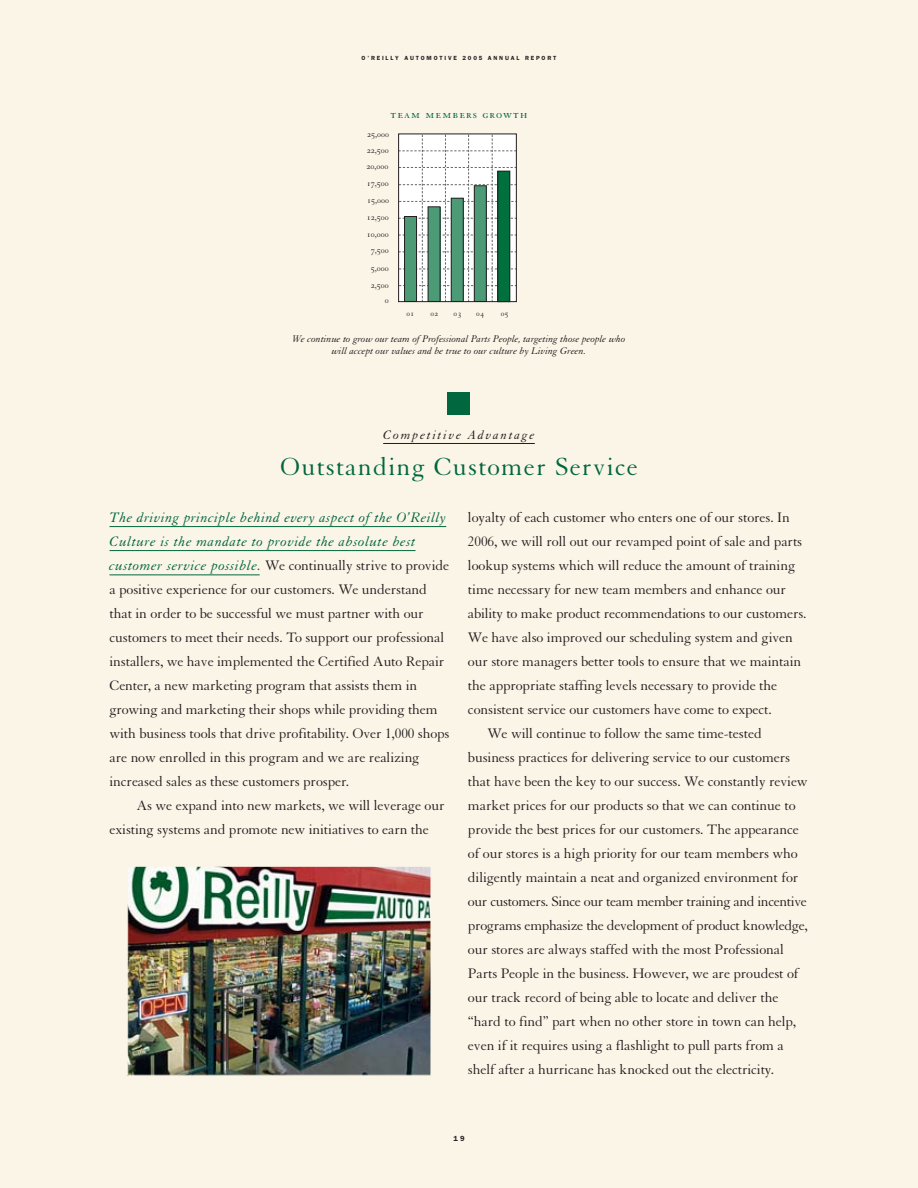
<style>
.page{position:relative;width:918px;height:1188px;background:#fbf5e8}
.page>*{position:absolute;margin:0;border:0;box-sizing:border-box;transform-origin:0 0}
.t1{font:27px "Granjon";letter-spacing:.045em;color:#00673e}
.t2{font:15px/24px "Granjon";letter-spacing:-.01em;color:#231f20}
.t3{font:italic 13.5px "Granjon";letter-spacing:.135em;color:#231f20}
.t4{font:12.75px "Granjon SC";letter-spacing:.09em;color:#00673e}
.t5{font:italic 10.5px/12px "Granjon";color:#231f20;text-align:center}
.t6{font:9px/16.6px "Granjon SC+UFPOFW";color:#231f20;text-align:center}
.t7{font:8.25px "Granjon SC+UFPOFW";letter-spacing:.045em;color:#231f20}
.t8{font:600 7.5px "Franklin Gothic";color:#231f20}
.t9{font:600 6px "Franklin Gothic";letter-spacing:.3em;color:#231f20}
.s1{font-style:italic;color:#00673e}
</style>
<div class="page">
<hr style="left:110px;top:526px;width:336px;height:1px;background:#00673e">
<hr style="left:110px;top:550px;width:306px;height:1px;background:#00673e">
<svg style="left:400px;top:136px;width:115px;height:164px;background:#efefef"></svg>
<div style="left:405px;top:217px;width:12px;height:84px;background:#4d9a77"></div>
<div style="left:404px;top:216px;width:13px;height:86px;border:1px solid #231f20"></div>
<div style="left:428px;top:207px;width:12px;height:94px;background:#4d9a77"></div>
<div style="left:428px;top:207px;width:12px;height:95px;border:1px solid #231f20"></div>
<div style="left:451px;top:198px;width:12px;height:103px;background:#4d9a77"></div>
<div style="left:451px;top:198px;width:13px;height:104px;border:1px solid #231f20"></div>
<div style="left:474px;top:186px;width:12px;height:115px;background:#4d9a77"></div>
<div style="left:474px;top:185px;width:13px;height:117px;border:1px solid #231f20"></div>
<div style="left:498px;top:171px;width:12px;height:131px;background:#00703c"></div>
<div style="left:498px;top:171px;width:12px;height:131px;border:1px solid #231f20"></div>
<div style="left:398px;top:134px;width:119px;height:168px;border:1px solid #231f20"></div>
<hr style="left:383px;top:443px;width:152px;height:1px;background:#231f20">
<div style="left:448px;top:392px;width:22px;height:23px;background:#00673e"></div>
<img style="left:129px;top:868px;width:300px;height:206px">
<div style="left:127px;top:866px;width:304px;height:210px;border:1px solid #fbf5e8"></div>
<hr style="left:110px;top:575px;width:150px;height:1px;background:#00673e">
<p class="t9" style="left:362px;top:55px;width:196px">O’REILLY AUTOMOTIVE 2005 ANNUAL REPORT</p>
<p class="t4" style="left:391px;top:109px;width:138px">team members growth</p>
<p class="t6" style="left:367px;top:126px;width:24px">25,000<br>22,500<br>20,000<br>17,500<br>15,000<br>12,500<br>10,000<br>7,500</p>
<p class="t6" style="left:371px;top:277px;width:19px;line-height:15.8px;text-align:right">2,500<br>0</p>
<p class="t6" style="left:371px;top:260px;width:19px">5,000</p>
<p class="t7" style="left:406px;top:309px;width:9px">01</p>
<p class="t7" style="left:431px;top:309px;width:9px">02</p>
<p class="t7" style="left:454px;top:309px;width:9px">03</p>
<p class="t7" style="left:476px;top:309px;width:9px">04</p>
<p class="t7" style="left:501px;top:309px;width:9px">05</p>
<p class="t5" style="left:292px;top:334px;width:335px">We continue to grow our team of Professional Parts People, targeting those people who will accept our values and be true to our culture by Living Green.</p>
<p class="t3" style="left:383px;top:430px;width:153px">Competitive Advantage</p>
<h1 class="t1" style="left:280px;top:457px;width:359px">Outstanding Customer Service</h1>
<p class="t2" style="left:109px;top:507px;width:342px"><span class="s1">The driving principle behind every aspect of the O’Reilly Culture is the mandate to provide the absolute best customer service possible.</span> We continually strive to provide a positive experience for our customers. We understand that in order to be successful we must partner with our customers to meet their needs. To support our professional installers, we have implemented the Certified Auto Repair Center, a new marketing program that assists them in growing and marketing their shops while providing them with business tools that drive profitability. Over 1,000 shops are now enrolled in this program and we are realizing increased sales as these customers prosper.</p>
<p class="t2" style="left:109px;top:795px;width:337px;text-indent:27px">As we expand into new markets, we will leverage our existing systems and promote new initiatives to earn the</p>
<p class="t2" style="left:468px;top:507px;width:324px">loyalty of each customer who enters one of our stores. In</p>
<p class="t2" style="left:468px;top:531px;width:336px">2006, we will roll out our revamped point of sale and parts</p>
<p class="t2" style="left:468px;top:555px;width:329px">lookup systems which will reduce the amount of training</p>
<p class="t2" style="left:468px;top:579px;width:320px">time necessary for new team members and enhance our</p>
<p class="t2" style="left:468px;top:603px;width:340px">ability to make product recommendations to our customers.</p>
<p class="t2" style="left:468px;top:627px;width:327px">We have also improved our scheduling system and given</p>
<p class="t2" style="left:468px;top:651px;width:335px">our store managers better tools to ensure that we maintain</p>
<p class="t2" style="left:468px;top:675px;width:311px">the appropriate staffing levels necessary to provide the</p>
<p class="t2" style="left:468px;top:699px;width:305px">consistent service our customers have come to expect.</p>
<p class="t2" style="left:487px;top:723px;width:276px">We will continue to follow the same time-tested</p>
<p class="t2" style="left:468px;top:747px;width:324px">business practices for delivering service to our customers</p>
<p class="t2" style="left:468px;top:771px;width:341px">that have been the key to our success. We constantly review</p>
<p class="t2" style="left:468px;top:795px;width:329px">market prices for our products so that we can continue to</p>
<p class="t2" style="left:468px;top:819px;width:332px">provide the best prices for our customers. The appearance</p>
<p class="t2" style="left:468px;top:843px;width:331px">of our stores is a high priority for our team members who</p>
<p class="t2" style="left:468px;top:867px;width:332px">diligently maintain a neat and organized environment for</p>
<p class="t2" style="left:468px;top:891px;width:341px">our customers. Since our team member training and incentive</p>
<p class="t2" style="left:468px;top:915px;width:341px">programs emphasize the development of product knowledge,</p>
<p class="t2" style="left:468px;top:939px;width:317px">our stores are always staffed with the most Professional</p>
<p class="t2" style="left:468px;top:963px;width:332px">Parts People in the business. However, we are proudest of</p>
<p class="t2" style="left:468px;top:987px;width:312px">our track record of being able to locate and deliver the</p>
<p class="t2" style="left:468px;top:1011px;width:330px">“hard to find” part when no other store in town can help,</p>
<p class="t2" style="left:468px;top:1035px;width:318px">even if it requires using a flashlight to pull parts from a</p>
<p class="t2" style="left:468px;top:1059px;width:308px">shelf after a hurricane has knocked out the electricity.</p>
<p class="t8" style="left:453px;top:1135px;width:13px">1 9</p>
</div>
